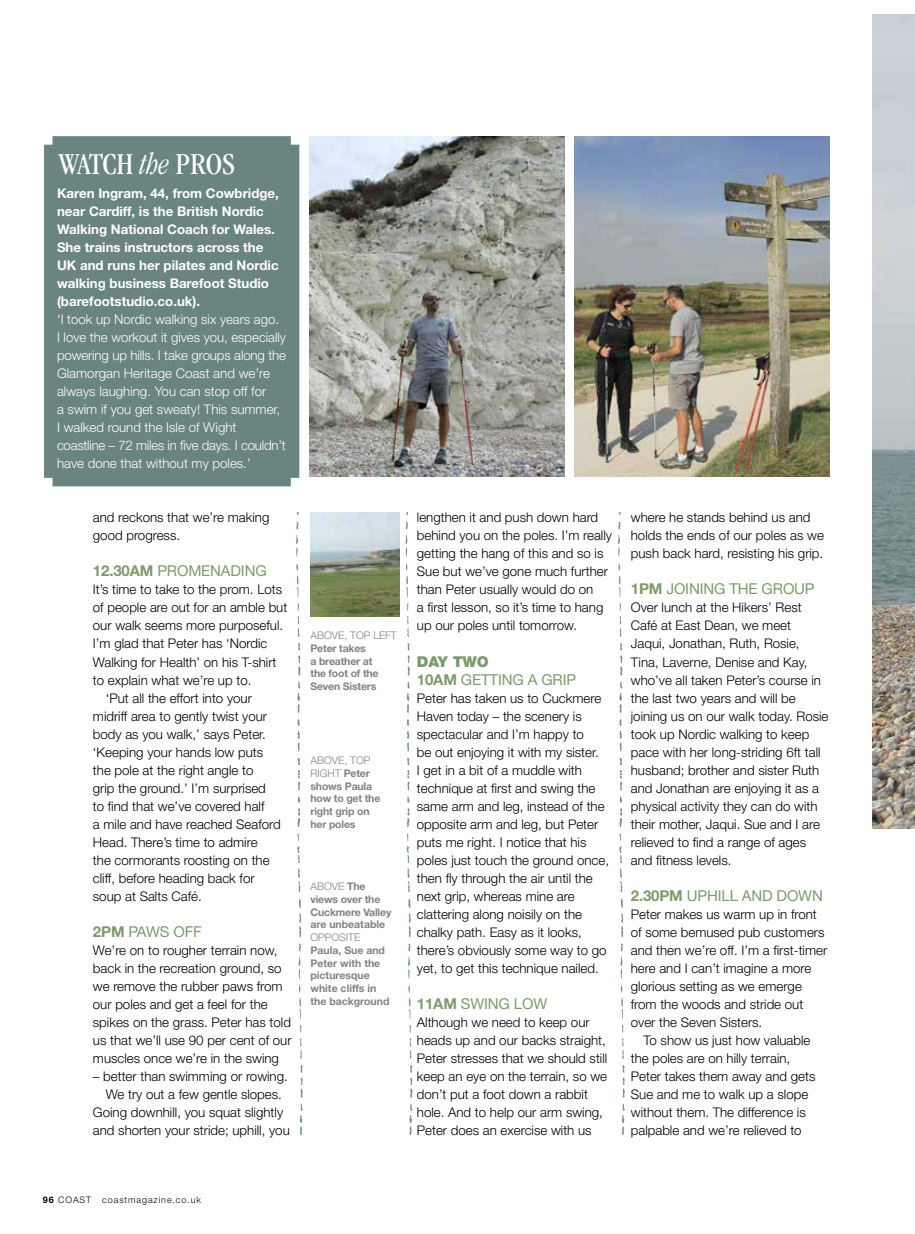
<style>
.page{position:relative;width:915px;height:1234px;background:#fff}
.page>*{position:absolute;margin:0;border:0;box-sizing:border-box;transform-origin:0 0}
.t1{font:condensed 31.5px "ITC Garamond Std";letter-spacing:-.01em;color:#fff}
.t2{font:15px/18px "Helvetica Neue LT Std";letter-spacing:-.01em;color:#7e9b6b}
.t3{font:300 13.35px/18px "Helvetica Neue LT Std";color:#000}
.t4{font:300 13.35px/18px "Helvetica Neue LT Std";color:#fff}
.t5{font:700 13.35px/18px "Helvetica Neue LT Std";color:#fff}
.t6{font:700 10.5px/12.8px "Helvetica Neue LT Std";letter-spacing:-.015em;color:#808285}
.t7{font:300 10.5px "Helvetica Neue LT Std";color:#808285}
.t8{font:300 9px "Helvetica Neue LT Std";letter-spacing:.1em;color:#000}
.s1{font-weight:300;font-style:italic}
.s2{font-weight:700}
.s3{font-weight:300}
.s4{font-weight:900}
</style>
<div class="page">
<img style="left:872px;top:15px;width:42px;height:813px">
<img style="left:309px;top:136px;width:255px;height:340px">
<img style="left:574px;top:136px;width:255px;height:340px">
<div style="left:44px;top:136px;width:255px;height:350px;background:#6a8482"></div>
<img style="left:310px;top:512px;width:85px;height:104px">
<img style="left:296px;top:512px;width:5px;height:335px">
<img style="left:297px;top:847px;width:6px;height:287px">
<img style="left:395px;top:512px;width:15px;height:335px">
<img style="left:406px;top:847px;width:7px;height:287px">
<img style="left:618px;top:512px;width:5px;height:335px">
<img style="left:619px;top:847px;width:6px;height:287px">
<h1 class="t1" style="left:59px;top:146px;width:178px">WATCH <span class="s1">the</span> PROS</h1>
<p class="t5" style="left:57px;top:184px;width:223px">Karen Ingram, 44, from Cowbridge, near Cardiff, is the British Nordic Walking National Coach for Wales.<br>She trains instructors across the UK and runs her pilates and Nordic walking business Barefoot Studio (barefootstudio.co.uk).</p>
<p class="t4" style="left:57px;top:310px;width:230px">‘I took up Nordic walking six years ago.<br>I love the workout it gives you, especially powering up hills. I take groups along the Glamorgan Heritage Coast and we’re always laughing. You can stop off for<br>a swim if you get sweaty! This summer, I walked round the Isle of Wight coastline – 72 miles in five days. I couldn’t have done that without my poles.’</p>
<p class="t3" style="left:93px;top:508px;width:178px">and reckons that we’re making good progress.</p>
<p class="t2" style="left:93px;top:561px;width:175px"><span class="s2">12.30AM</span> PROMENADING</p>
<p class="t3" style="left:93px;top:580px;width:191px">It’s time to take to the prom. Lots</p>
<p class="t3" style="left:93px;top:598px;width:196px">of people are out for an amble but</p>
<p class="t3" style="left:93px;top:616px;width:192px">our walk seems more purposeful.</p>
<p class="t3" style="left:93px;top:634px;width:176px">I’m glad that Peter has ‘Nordic</p>
<p class="t3" style="left:93px;top:652px;width:185px">Walking for Health’ on his T-shirt</p>
<p class="t3" style="left:93px;top:670px;width:160px">to explain what we’re up to.</p>
<p class="t3" style="left:106px;top:688px;width:148px">‘Put all the effort into your</p>
<p class="t3" style="left:93px;top:706px;width:176px">midriff area to gently twist your</p>
<p class="t3" style="left:93px;top:724px;width:174px">body as you walk,’ says Peter.</p>
<p class="t3" style="left:93px;top:742px;width:172px">‘Keeping your hands low puts</p>
<p class="t3" style="left:93px;top:760px;width:162px">the pole at the right angle to</p>
<p class="t3" style="left:93px;top:778px;width:174px">grip the ground.’ I’m surprised</p>
<p class="t3" style="left:93px;top:796px;width:173px">to find that we’ve covered half</p>
<p class="t3" style="left:93px;top:814px;width:189px">a mile and have reached Seaford</p>
<p class="t3" style="left:93px;top:832px;width:166px">Head. There’s time to admire</p>
<p class="t3" style="left:93px;top:850px;width:178px">the cormorants roosting on the</p>
<p class="t3" style="left:93px;top:868px;width:163px">cliff, before heading back for</p>
<p class="t3" style="left:93px;top:886px;width:110px">soup at Salts Café.</p>
<p class="t2" style="left:93px;top:921px;width:110px"><span class="s2">2PM</span> PAWS OFF</p>
<p class="t3" style="left:93px;top:940px;width:200px">We’re on to rougher terrain now, back in the recreation ground, so we remove the rubber paws from our poles and get a feel for the spikes on the grass. Peter has told us that we’ll use 90 per cent of our muscles once we’re in the swing</p>
<p class="t3" style="left:93px;top:1066px;width:198px;text-align:center">– better than swimming or rowing.<br>We try out a few gentle slopes.<br>Going downhill, you squat slightly and shorten your stride; uphill, you</p>
<p class="t7" style="left:310px;top:628px;width:88px">ABOVE, TO P LEFT</p>
<p class="t6" style="left:310px;top:641px;width:70px">Peter takes<br>a breather at the foot of the<br>Seven Sisters</p>
<p class="t6" style="left:310px;top:753px;width:71px"><span class="s3">ABOVE, TO P<br>RIGHT</span> Peter shows Paula how to get the right grip on her poles</p>
<p class="t6" style="left:310px;top:879px;width:82px"><span class="s3">ABOVE</span> The views over the<br>Cuckmere Valley are unbeatable</p>
<p class="t7" style="left:310px;top:930px;width:51px">OPPOSITE</p>
<p class="t6" style="left:310px;top:943px;width:80px">Paula, Sue and<br>Peter with the picturesque white cliffs in the background</p>
<p class="t3" style="left:417px;top:508px;width:197px">lengthen it and push down hard behind you on the poles. I’m really getting the hang of this and so is<br>Sue but we’ve gone much further than Peter usually would do on<br>a first lesson, so it’s time to hang up our poles until tomorrow.</p>
<p class="t2" style="left:417px;top:651px;width:161px"><span class="s4">DAY TWO<br></span><span class="s2">10AM</span> GETTING A GRIP</p>
<p class="t3" style="left:417px;top:688px;width:194px">Peter has taken us to Cuckmere<br>Haven today – the scenery is spectacular and I’m happy to<br>be out enjoying it with my sister.<br>I get in a bit of a muddle with technique at first and swing the same arm and leg, instead of the opposite arm and leg, but Peter puts me right. I notice that his poles just touch the ground once, then fly through the air until the next grip, whereas mine are clattering along noisily on the chalky path. Easy as it looks, there’s obviously some way to go yet, to get this technique nailed.</p>
<p class="t2" style="left:417px;top:993px;width:132px"><span class="s2">11AM</span> SWING LOW</p>
<p class="t3" style="left:417px;top:1012px;width:192px">Although we need to keep our heads up and our backs straight,<br>Peter stresses that we should still keep an eye on the terrain, so we don’t put a foot down a rabbit hole. And to help our arm swing,<br>Peter does an exercise with us</p>
<p class="t3" style="left:630px;top:508px;width:195px">where he stands behind us and holds the ends of our poles as we push back hard, resisting his grip.</p>
<p class="t2" style="left:630px;top:579px;width:185px"><span class="s2">1PM</span> JOINING THE GROUP</p>
<p class="t3" style="left:630px;top:598px;width:199px">Over lunch at the Hikers’ Rest<br>Café at East Dean, we meet<br>Jaqui, Jonathan, Ruth, Rosie,<br>Tina, Laverne, Denise and Kay, who’ve all taken Peter’s course in the last two years and will be joining us on our walk today. Rosie took up Nordic walking to keep pace with her long-striding 6ft tall husband; brother and sister Ruth and Jonathan are enjoying it as a physical activity they can do with their mother, Jaqui. Sue and I are relieved to find a range of ages and fitness levels.</p>
<p class="t2" style="left:630px;top:885px;width:193px"><span class="s2">2.30PM</span> UPHILL AND DOWN</p>
<p class="t3" style="left:630px;top:904px;width:198px">Peter makes us warm up in front of some bemused pub customers and then we’re off. I’m a first-timer here and I can’t imagine a more glorious setting as we emerge from the woods and stride out over the Seven Sisters.</p>
<p class="t3" style="left:630px;top:1030px;width:186px;text-indent:13px">To show us just how valuable the poles are on hilly terrain,<br>Peter takes them away and gets<br>Sue and me to walk up a slope without them. The difference is palpable and we’re relieved to</p>
<p class="t8" style="left:43px;top:1193px;width:159px"><span class="s2">96</span> coast coastmagazine.co.uk</p>
</div>
